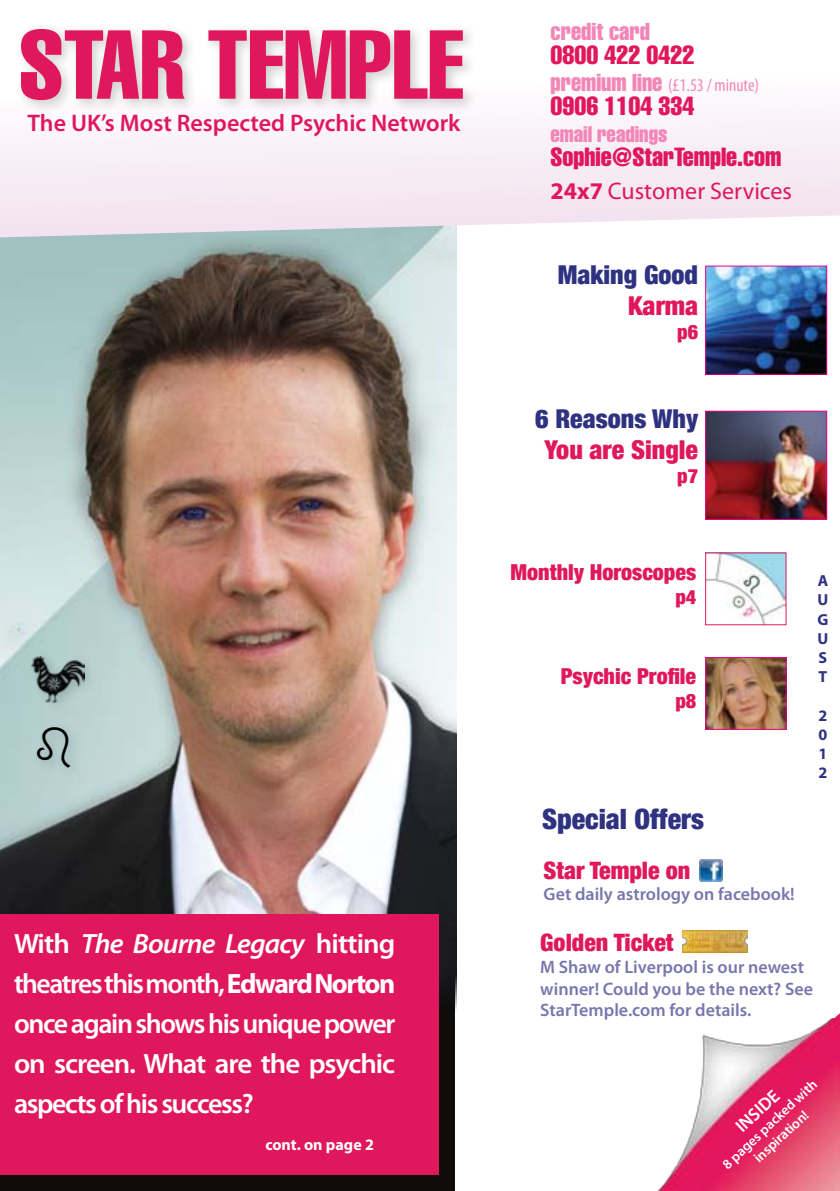
<style>
.page{position:relative;width:840px;height:1191px;background:#fff}
.page>*{position:absolute;margin:0;border:0;box-sizing:border-box;transform-origin:0 0}
.t1{font:96px "Helvetica LT Std Comp";color:#e0175c}
.t2{font:48px "Astrology P02";color:#000}
.t3{font:600 28px/40px "Myriad Pro";letter-spacing:-.05em;color:#fff;text-align:justify}
.t4{font:900 condensed 28px "Helvetica Neue";color:#2e3281}
.t5{font:900 condensed 26px "Helvetica Neue";color:#2e3281}
.t6{font:900 condensed 26px "Helvetica Neue";color:#e0175c}
.t7{font:25.8px "Helvetica LT Std Comp";color:#e0175c}
.t8{font:600 24px "Myriad Pro";color:#e0175c}
.t9{font:900 condensed 24px "Helvetica Neue";color:#e0175c}
.t10{font:24px "Myriad Pro";color:#e0175c}
.t11{font:24px "Helvetica LT Std Comp";color:#f287b7}
.t12{font:900 condensed 22px "Helvetica Neue";color:#e0175c}
.t13{font:22px "Helvetica LT Std Comp";color:#f287b7}
.t14{font:900 condensed 20px "Helvetica Neue";color:#e0175c}
.t15{font:600 18px/21.6px "Myriad Pro";color:#7976ad}
.t16{font:condensed 18px "Myriad Pro";color:#f287b7}
.t17{font:600 18px "Myriad Pro";color:#fff}
.t18{font:700 16px "Myriad Pro";color:#fff}
.t19{font:700 16px/19.2px "Myriad Pro";color:#2e3281;text-align:justify}
.t20{font:600 14px/16.8px "Myriad Pro";color:#fff;text-align:center}
.s1{font-family:"Helvetica LT Std Comp";font-stretch:normal;font-size:24px}
.s2{font-weight:700}
.s3{font-style:italic}
</style>
<div class="page">
<img style="left:707px;top:413px;width:117px;height:104px">
<div style="left:705px;top:411px;width:121px;height:108px;border:1px solid #ec008c"></div>
<img style="left:707px;top:555px;width:76px;height:68px">
<img style="left:707px;top:659px;width:76px;height:68px">
<div style="left:705px;top:657px;width:80px;height:72px;border:1px solid #ec008c"></div>
<svg style="left:830px;top:1014px;width:9px;height:5px"></svg>
<img style="left:657px;top:1019px;width:182px;height:172px">
<div style="left:0;top:833px;width:454px;height:358px;background:#0e0d0c"></div>
<img style="left:699px;top:859px;width:22px;height:22px">
<img style="left:0;top:237px;width:456px;height:776px">
<img style="left:682px;top:930px;width:65px;height:22px">
<svg style="left:0;top:114px;width:839px;height:123px"></svg>
<div style="left:14px;top:21px;width:464px;height:94px;background:#000;opacity:.19"></div>
<img style="left:707px;top:268px;width:117px;height:104px">
<div style="left:0;top:914px;width:438px;height:260px;background:#e0175c"></div>
<div style="left:25px;top:649px;width:71px;height:65px;background:#b5cfcd"></div>
<img style="left:32px;top:656px;width:52px;height:46px">
<div style="left:30px;top:721px;width:53px;height:61px;background:#b4cdcd"></div>
<h1 class="t1" style="left:19px;top:4px;width:445px">STAR TEMPLE</h1>
<p class="t11" style="left:550px;top:16px;width:101px">credit card</p>
<p class="t7" style="left:550px;top:38px;width:145px">0800 422 0422</p>
<p class="t16" style="left:550px;top:74px;width:210px"><span class="s1">premium line</span> (£1.53 / minute)</p>
<p class="t7" style="left:550px;top:89px;width:145px">0906 1104 334</p>
<p class="t13" style="left:550px;top:121px;width:118px">email readings</p>
<p class="t7" style="left:550px;top:141px;width:232px">Sophie@StarTemple.com</p>
<p class="t10" style="left:550px;top:177px;width:243px"><span class="s2">24x7</span> Customer Services</p>
<p class="t8" style="left:28px;top:108px;width:434px">The UK’s Most Respected Psychic Network</p>
<p class="t5" style="left:557px;top:259px;width:142px">Making Good</p>
<p class="t6" style="left:627px;top:290px;width:71px">Karma</p>
<p class="t14" style="left:677px;top:320px;width:22px">p6</p>
<h2 class="t2" style="left:32px;top:716px;width:43px">U</h2>
<p class="t3" style="left:14px;top:923px;width:383px">With <span class="s3">The Bourne Legacy</span> hitting theatres this month, <span class="s2">Edward Norton </span>once again shows his unique power on screen. What are the psychic aspects of his success?</p>
<p class="t18" style="left:265px;top:1134px;width:110px">cont. on page 2</p>
<p class="t5" style="left:534px;top:403px;width:164px">6 Reasons Why</p>
<p class="t6" style="left:544px;top:434px;width:155px">You are Single</p>
<p class="t14" style="left:677px;top:464px;width:22px">p7</p>
<p class="t12" style="left:510px;top:558px;width:187px">Monthly Horoscopes</p>
<p class="t14" style="left:675px;top:584px;width:22px">p4</p>
<p class="t12" style="left:560px;top:662px;width:137px">Psychic Profile</p>
<p class="t14" style="left:675px;top:688px;width:22px">p8</p>
<p class="t19" style="left:817px;top:570px;width:12px">A U G U S T</p>
<p class="t19" style="left:818px;top:705px;width:10px">2<br>0<br>1<br>2</p>
<p class="t4" style="left:542px;top:801px;width:163px">Special Offers</p>
<p class="t9" style="left:543px;top:855px;width:148px">Star Temple on</p>
<p class="t15" style="left:543px;top:883px;width:252px">Get daily astrology on facebook!</p>
<p class="t9" style="left:540px;top:928px;width:135px">Golden Ticket</p>
<p class="t15" style="left:540px;top:955px;width:274px">M Shaw of Liverpool is our newest winner! Could you be the next? See<br>StarTemple.com for details.</p>
<p class="t20" style="left:718px;top:1159px;width:125px;rotate:-43deg">8 pages packed with inspiration!</p>
<p class="t17" style="left:730px;top:1120px;width:54px;rotate:-43deg">INSIDE</p>
</div>
